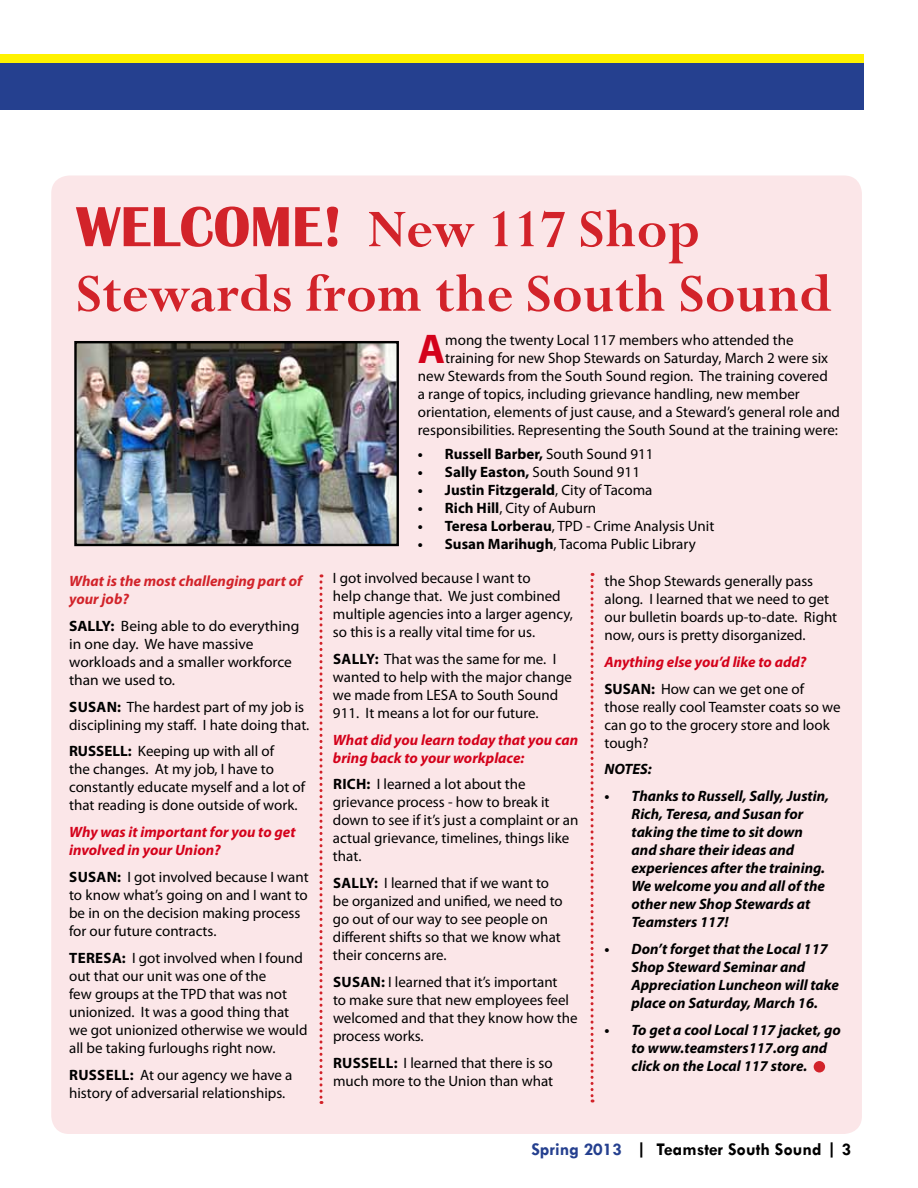
<style>
.page{position:relative;width:918px;height:1188px;background:#fff}
.page>*{position:absolute;margin:0;border:0;box-sizing:border-box;transform-origin:0 0}
.t1{font:700 58.5px/64.5px "Perpetua";color:#d2232a}
.t2{font:700 41.7px "Myriad Pro";color:#d4021b}
.t3{font:700 18px "Tw Cen";color:#000}
.t4{font:15px/18px "Myriad Pro";color:#000}
.t5{font:italic 700 15px/18px "Myriad Pro";color:#000}
.t6{font:italic 700 15px/18px "Myriad Pro";color:#d4021b}
.t7{font:700 15px "Myriad Pro";color:#000}
.t8{font:italic 700 15px/18px "Myriad Pro";color:#d2232a}
.s1{font-family:"Britannic"}
.s2{font-weight:700}
.s3{font-weight:400}
.s4{font-style:normal;color:#000}
.s5{font-weight:400;font-style:normal;color:#000}
.s6{color:#25408f}
</style>
<div class="page">
<div style="left:0;top:54px;width:864px;height:8px;background:#fff200"></div>
<div style="left:0;top:63px;width:864px;height:46px;background:#25408f"></div>
<div style="left:51px;top:176px;width:811px;height:958px;background:#fbe6e8;border-radius:18px"></div>
<img style="left:77px;top:344px;width:319px;height:199px">
<div style="left:74px;top:341px;width:325px;height:205px;border:2px solid #000"></div>
<svg style="left:320px;top:574px;width:2px;height:530px"></svg>
<svg style="left:591px;top:573px;width:3px;height:529px"></svg>
<div style="left:814px;top:1061px;width:11px;height:11px;background:#d2232a;border-radius:50%"></div>
<h1 class="t1" style="left:76px;top:196px;width:757px"><span class="s1">WELCOME!</span> New 117 Shop<br>Stewards from the South Sound</h1>
<p class="t8" style="left:69px;top:571px;width:234px">What is the most challenging part of your job?</p>
<p class="t4" style="left:69px;top:616px;width:232px"><span class="s2">SALLY:</span> Being able to do everything in one day. We have massive workloads and a smaller workforce than we used to.</p>
<p class="t7" style="left:69px;top:697px;width:19px">Susan</p>
<p class="t4" style="left:69px;top:697px;width:242px;text-indent:48px"><span class="s2">:</span> The hardest part of my job is disciplining my staff. I hate doing that.</p>
<p class="t4" style="left:69px;top:742px;width:238px"><span class="s2">RUSSELL:</span> Keeping up with all of<br>the changes. At my job, I have to constantly educate myself and a lot of that reading is done outside of work.</p>
<p class="t6" style="left:69px;top:823px;width:228px">Why was it important for you to get involved in your Union?</p>
<p class="t7" style="left:69px;top:867px;width:19px">Susan</p>
<p class="t4" style="left:69px;top:868px;width:241px;text-indent:48px"><span class="s2">:</span> I got involved because I want to know what’s going on and I want to be in on the decision making process for our future contracts.</p>
<p class="t7" style="left:69px;top:948px;width:19px">Teresa</p>
<p class="t4" style="left:69px;top:949px;width:240px;text-indent:53px"><span class="s2">:</span> I got involved when I found out that our unit was one of the<br>few groups at the TPD that was not unionized. It was a good thing that we got unionized otherwise we would all be taking furloughs right now.</p>
<p class="t7" style="left:69px;top:1065px;width:19px">Russell</p>
<p class="t4" style="left:69px;top:1066px;width:225px;text-indent:61px"><span class="s2">:</span> At our agency we have a history of adversarial relationships.</p>
<h2 class="t2" style="left:418px;top:321px;width:29px">A</h2>
<p class="t4" style="left:445px;top:330px;width:350px">mong the twenty Local 117 members who attended the</p>
<p class="t4" style="left:445px;top:348px;width:384px">training for new Shop Stewards on Saturday, March 2 were six</p>
<p class="t4" style="left:418px;top:366px;width:411px">new Stewards from the South Sound region. The training covered</p>
<p class="t4" style="left:418px;top:384px;width:383px">a range of topics, including grievance handling, new member</p>
<p class="t4" style="left:418px;top:402px;width:424px">orientation, elements of just cause, and a Steward’s general role and</p>
<p class="t4" style="left:418px;top:420px;width:422px">responsibilities. Representing the South Sound at the training were:</p>
<p class="t7" style="left:418px;top:444px;width:237px">• Russell Barber, <span class="s3">South Sound 911</span></p>
<p class="t7" style="left:418px;top:462px;width:224px">• Sally Easton, <span class="s3">South Sound 911</span></p>
<p class="t7" style="left:418px;top:480px;width:236px">• Justin Fitzgerald<span class="s3">, City of Tacoma</span></p>
<p class="t4" style="left:418px;top:498px;width:180px"><span class="s2">• Rich Hill</span>, City of Auburn</p>
<p class="t4" style="left:418px;top:516px;width:298px"><span class="s2">• Teresa Lorberau</span>, TPD - Crime Analysis Unit</p>
<p class="t4" style="left:418px;top:534px;width:279px"><span class="s2">• Susan Marihugh</span>, Tacoma Public Library</p>
<p class="t4" style="left:333px;top:568px;width:241px">I got involved because I want to<br>help change that. We just combined multiple agencies into a larger agency, so this is a really vital time for us.</p>
<p class="t7" style="left:333px;top:649px;width:18px">Sally</p>
<p class="t4" style="left:605px;top:571px;width:234px">the Shop Stewards generally pass along. I learned that we need to get our bulletin boards up-to-date. Right now, ours is pretty disorganized.</p>
<p class="t6" style="left:605px;top:648px;width:203px;line-height:26.8px">Anything else you’d like to add?<br><span class="s4">SUSAN:</span> <span class="s5">How can we get one of</span></p>
<p class="t4" style="left:605px;top:697px;width:238px">those really cool Teamster coats so we can go to the grocery store and look tough?</p>
<p class="t5" style="left:605px;top:760px;width:49px">NOTES:</p>
<p class="t5" style="left:632px;top:787px;width:199px;text-indent:-27px">• Thanks to Russell, Sally, Justin,<br>Rich, Teresa, and Susan for taking the time to sit down and share their ideas and experiences after the training.<br>We welcome you and all of the other new Shop Stewards at<br>Teamsters 117!</p>
<p class="t5" style="left:632px;top:940px;width:209px;text-indent:-27px">• Don’t forget that the Local 117<br>Shop Steward Seminar and<br>Appreciation Luncheon will take place on Saturday, March 16.</p>
<p class="t5" style="left:632px;top:1021px;width:211px;text-indent:-27px">• To get a cool Local 117 jacket, go to www.teamsters117.org and click on the Local 117 store.</p>
<p class="t4" style="left:333px;top:649px;width:241px;text-indent:42px"><span class="s2">:</span> That was the same for me. I wanted to help with the major change we made from LESA to South Sound<br>911. It means a lot for our future.</p>
<p class="t6" style="left:333px;top:730px;width:247px">What did you learn today that you can bring back to your workplace:</p>
<p class="t4" style="left:333px;top:775px;width:247px"><span class="s2">Rich:</span> I learned a lot about the grievance process - how to break it down to see if it’s just a complaint or an actual grievance, timelines, things like that.</p>
<p class="t7" style="left:333px;top:873px;width:18px">Sally</p>
<p class="t4" style="left:333px;top:874px;width:231px;text-indent:41px"><span class="s2">:</span> I learned that if we want to be organized and unified, we need to go out of our way to see people on different shifts so that we know what their concerns are.</p>
<p class="t4" style="left:333px;top:973px;width:246px"><span class="s2">SUSAN:</span> I learned that it’s important<br>to make sure that new employees feel welcomed and that they know how the process works.</p>
<p class="t7" style="left:333px;top:1053px;width:19px">Russell</p>
<p class="t4" style="left:333px;top:1054px;width:222px;text-align:right"><span class="s2">:</span> I learned that there is so<br>much more to the Union than what</p>
<p class="t3" style="left:531px;top:1139px;width:321px"><span class="s6">Spring 2013</span> | Teamster South Sound | 3</p>
</div>
